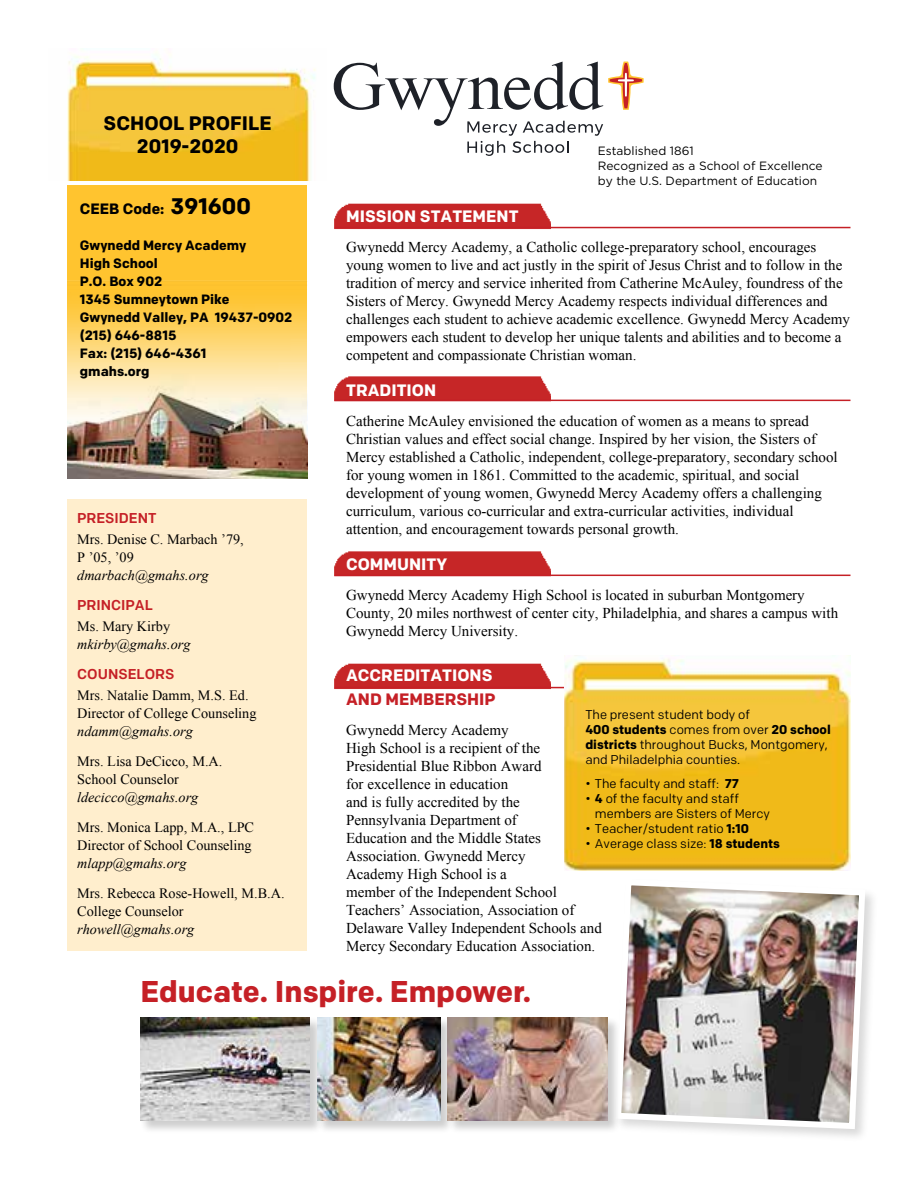
<style>
.page{position:relative;width:918px;height:1188px;background:#fff}
.page>*{position:absolute;margin:0;border:0;box-sizing:border-box;transform-origin:0 0}
.t1{font:700 30px "Colfax";color:#c52026}
.t2{font:700 19.5px/22.5px "Colfax";color:#000;text-align:center}
.t3{font:700 16.5px "Colfax";color:#fff}
.t4{font:700 16.5px "Colfax";color:#c52026}
.t5{font:15px/18px "Times New Roman";color:#000}
.t6{font:700 15px "Colfax";color:#000}
.t7{font:14.25px/18px "Times New Roman";color:#000}
.t8{font:italic 14.25px "Times New Roman";color:#000}
.t9{font:500 14.25px "Colfax";color:#c52026}
.t10{font:700 13.5px/18px "Colfax";color:#000}
.t11{font:12.75px/15px "Colfax";color:#000}
.t12{font:12px/15px "Gotham";color:#000}
.s1{font-size:22.5px}
.s2{font-weight:700}
</style>
<div class="page">
<img style="left:334px;top:663px;width:217px;height:26px">
<hr style="left:335px;top:687px;width:515px;height:1px;background:#c52026">
<img style="left:334px;top:551px;width:217px;height:26px">
<hr style="left:335px;top:575px;width:515px;height:1px;background:#c52026">
<img style="left:334px;top:376px;width:217px;height:26px">
<hr style="left:335px;top:400px;width:515px;height:1px;background:#c52026">
<img style="left:334px;top:203px;width:217px;height:26px">
<hr style="left:335px;top:227px;width:515px;height:1px;background:#c52026">
<img style="left:67px;top:56px;width:249px;height:124px">
<div style="left:68px;top:186px;width:240px;height:292px;background:#ffc42f"></div>
<img style="left:68px;top:281px;width:240px;height:197px">
<div style="left:68px;top:499px;width:239px;height:451px;background:#ffeecd"></div>
<div style="left:140px;top:1016px;width:183px;height:118px;background:#000;opacity:.2"></div>
<img style="left:140px;top:1017px;width:170px;height:103px">
<div style="left:316px;top:1016px;width:138px;height:118px;background:#000;opacity:.2"></div>
<img style="left:317px;top:1017px;width:124px;height:103px">
<img style="left:565px;top:659px;width:285px;height:211px">
<svg style="left:334px;top:62px;width:310px;height:94px"></svg>
<div style="left:613px;top:878px;width:266px;height:265px;background:#000;opacity:.15"></div>
<img style="left:613px;top:878px;width:255px;height:254px">
<div style="left:447px;top:1016px;width:174px;height:118px;background:#000;opacity:.2"></div>
<img style="left:448px;top:1017px;width:160px;height:103px">
<h2 class="t2" style="left:104px;top:112px;width:170px">SCHOOL PROFILE<br>2019-2020</h2>
<p class="t6" style="left:80px;top:200px;width:173px">CEEB Code: <span class="s1">391600</span></p>
<p class="t10" style="left:80px;top:237px;width:214px">Gwynedd Mercy Academy<br>High School<br>P.O. Box 902<br>1345 Sumneytown Pike<br>Gwynedd Valley, PA 19437-0902 (215) 646-8815<br>Fax: (215) 646-4361<br>gmahs.org</p>
<p class="t9" style="left:77px;top:509px;width:81px">PRESIDENT</p>
<p class="t7" style="left:77px;top:530px;width:168px">Mrs. Denise C. Marbach ’79,<br>P ’05, ’09</p>
<p class="t8" style="left:77px;top:565px;width:133px">dmarbach@gmahs.org</p>
<p class="t9" style="left:77px;top:596px;width:77px">PRINCIPAL</p>
<p class="t7" style="left:77px;top:617px;width:95px">Ms. Mary Kirby</p>
<p class="t8" style="left:77px;top:634px;width:115px">mkirby@gmahs.org</p>
<p class="t9" style="left:77px;top:665px;width:99px">COUNSELORS</p>
<p class="t7" style="left:77px;top:686px;width:181px">Mrs. Natalie Damm, M.S. Ed.<br>Director of College Counseling</p>
<p class="t8" style="left:77px;top:721px;width:117px">ndamm@gmahs.org</p>
<p class="t7" style="left:77px;top:752px;width:147px">Mrs. Lisa DeCicco, M.A.<br>School Counselor</p>
<p class="t8" style="left:77px;top:787px;width:123px">ldecicco@gmahs.org</p>
<p class="t7" style="left:77px;top:818px;width:178px">Mrs. Monica Lapp, M.A., LPC<br>Director of School Counseling</p>
<p class="t8" style="left:77px;top:853px;width:111px">mlapp@gmahs.org</p>
<p class="t7" style="left:77px;top:884px;width:209px">Mrs. Rebecca Rose-Howell, M.B.A.<br>College Counselor</p>
<p class="t8" style="left:77px;top:919px;width:119px">rhowell@gmahs.org</p>
<p class="t12" style="left:598px;top:143px;width:226px">Established 1861<br>Recognized as a School of Excellence by the U.S. Department of Education</p>
<p class="t3" style="left:346px;top:206px;width:174px">MISSION STATEMENT</p>
<p class="t5" style="left:346px;top:238px;width:506px">Gwynedd Mercy Academy, a Catholic college-preparatory school, encourages young women to live and act justly in the spirit of Jesus Christ and to follow in the tradition of mercy and service inherited from Catherine McAuley, foundress of the Sisters of Mercy. Gwynedd Mercy Academy respects individual differences and challenges each student to achieve academic excellence. Gwynedd Mercy Academy empowers each student to develop her unique talents and abilities and to become a competent and compassionate Christian woman.</p>
<p class="t3" style="left:346px;top:380px;width:92px">TRADITION</p>
<p class="t5" style="left:346px;top:412px;width:493px">Catherine McAuley envisioned the education of women as a means to spread Christian values and effect social change. Inspired by her vision, the Sisters of Mercy established a Catholic, independent, college-preparatory, secondary school for young women in 1861. Committed to the academic, spiritual, and social development of young women, Gwynedd Mercy Academy offers a challenging curriculum, various co-curricular and extra-curricular activities, individual attention, and encouragement towards personal growth.</p>
<p class="t3" style="left:346px;top:554px;width:103px">COMMUNITY</p>
<p class="t5" style="left:346px;top:586px;width:494px">Gwynedd Mercy Academy High School is located in suburban Montgomery<br>County, 20 miles northwest of center city, Philadelphia, and shares a campus with<br>Gwynedd Mercy University.</p>
<p class="t3" style="left:346px;top:665px;width:148px">ACCREDITATIONS</p>
<p class="t4" style="left:346px;top:689px;width:151px">AND MEMBERSHIP</p>
<p class="t5" style="left:346px;top:721px;width:257px">Gwynedd Mercy Academy<br>High School is a recipient of the<br>Presidential Blue Ribbon Award<br>for excellence in education<br>and is fully accredited by the<br>Pennsylvania Department of<br>Education and the Middle States<br>Association. Gwynedd Mercy<br>Academy High School is a<br>member of the Independent School<br>Teachers’ Association, Association of<br>Delaware Valley Independent Schools and<br>Mercy Secondary Education Association.</p>
<p class="t11" style="left:585px;top:707px;width:247px">The present student body of<br><span class="s2">400 students</span> comes from over <span class="s2">20 school districts</span> throughout Bucks, Montgomery, and Philadelphia counties.</p>
<p class="t11" style="left:585px;top:776px;width:155px">• The faculty and staff: <span class="s2">77</span></p>
<p class="t11" style="left:595px;top:791px;width:176px;text-indent:-10px">• <span class="s2">4</span> of the faculty and staff members are Sisters of Mercy</p>
<p class="t11" style="left:585px;top:820px;width:165px">• Teacher/student ratio <span class="s2">1:10</span></p>
<p class="t11" style="left:585px;top:835px;width:196px">• Average class size: <span class="s2">18 students</span></p>
<h1 class="t1" style="left:140px;top:973px;width:392px">Educate. Inspire. Empower.</h1>
</div>
